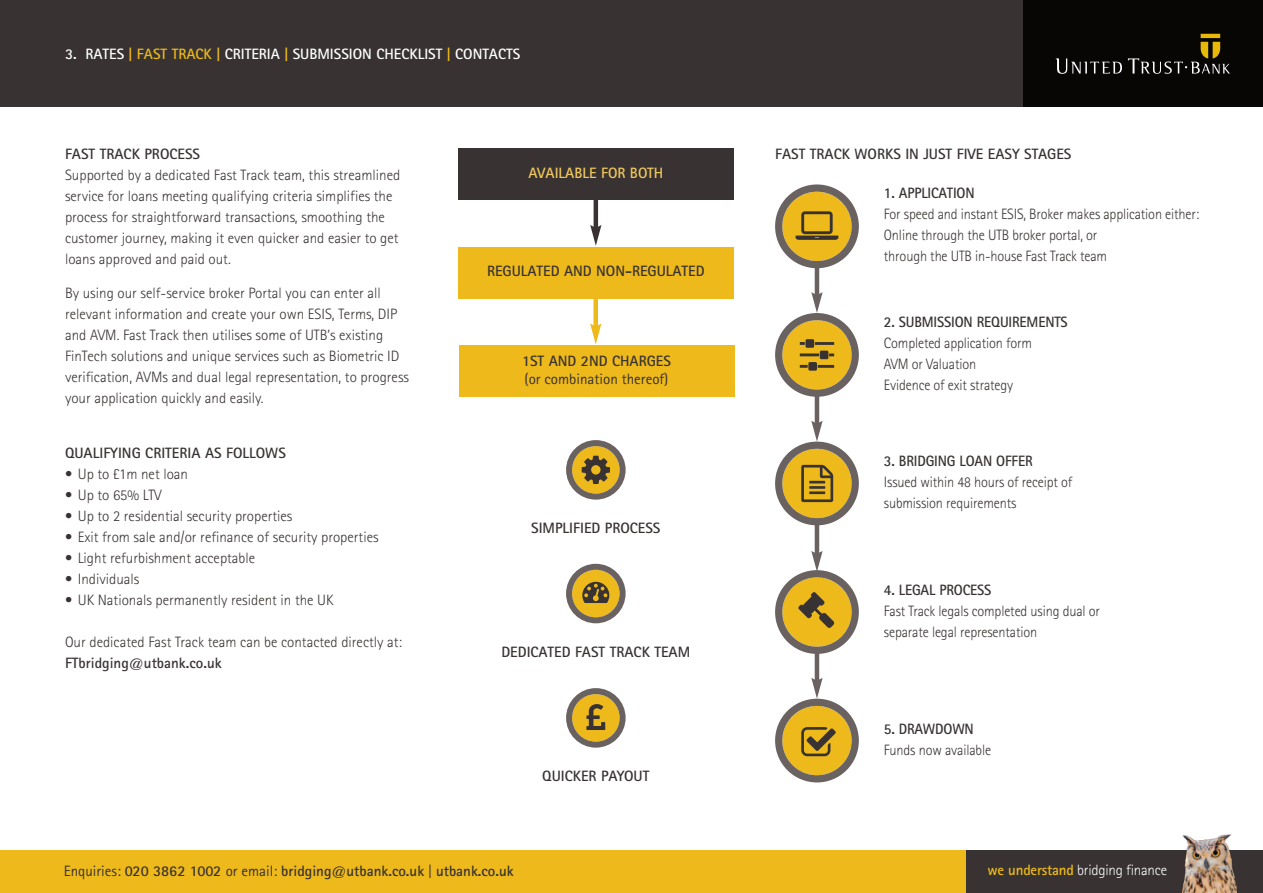
<style>
.page{position:relative;width:1263px;height:893px;background:#fff}
.page>*{position:absolute;margin:0;border:0;box-sizing:border-box;transform-origin:0 0}
.t1{font:300 15px/21px "Rotis Sans Serif";color:#383332}
.t2{font:300 15px/21px "Rotis Sans Serif";color:#383332;scale:.95 1}
.t3{font:700 15px "Rotis Sans Serif";color:#383332}
.t4{font:700 15px "Rotis Sans Serif";color:#383332;scale:.95 1}
.t5{font:700 15px "Rotis Sans Serif";color:#fff}
.t6{font:300 15px "Rotis Sans Serif";letter-spacing:-.015em;color:#fff}
.t7{font:15px "Rotis Sans Serif";color:#383332}
.t8{font:700 15px "Rotis Sans Serif";color:#f1c85d}
.s1{color:#eeb91b}
.s2{font-weight:700}
.s3{font-weight:400}
.s4{font-size:12px;color:#eeb91b}
.s5{font-weight:700;color:#eeb91b}
</style>
<div class="page">
<hr style="left:815px;top:267px;width:4px;height:29px;background:#696261">
<div style="left:1023px;top:0;width:240px;height:106px;background:#080505"></div>
<div style="left:0;top:0;width:1023px;height:106px;background:#383332"></div>
<hr style="left:815px;top:395px;width:4px;height:30px;background:#696261">
<hr style="left:815px;top:524px;width:4px;height:31px;background:#696261">
<hr style="left:815px;top:652px;width:4px;height:30px;background:#696261">
<div style="left:458px;top:247px;width:275px;height:51px;background:#eeb91b"></div>
<div style="left:459px;top:346px;width:275px;height:51px;background:#eeb91b"></div>
<div style="left:458px;top:149px;width:275px;height:51px;background:#383332"></div>
<svg style="left:775px;top:678px;width:84px;height:104px"></svg>
<svg style="left:775px;top:184px;width:84px;height:84px"></svg>
<svg style="left:775px;top:292px;width:84px;height:105px"></svg>
<svg style="left:775px;top:551px;width:84px;height:103px"></svg>
<svg style="left:775px;top:421px;width:84px;height:104px"></svg>
<hr style="left:594px;top:197px;width:4px;height:32px;background:#383332">
<svg style="left:590px;top:225px;width:11px;height:21px"></svg>
<div style="left:593px;top:296px;width:5px;height:31px;background:#eeb91b"></div>
<svg style="left:590px;top:324px;width:11px;height:20px"></svg>
<svg style="left:566px;top:564px;width:60px;height:59px"></svg>
<svg style="left:566px;top:688px;width:60px;height:60px"></svg>
<svg style="left:566px;top:440px;width:60px;height:60px"></svg>
<div style="left:0;top:850px;width:1263px;height:43px;background:#eeb91b"></div>
<div style="left:967px;top:850px;width:296px;height:43px;background:#383332"></div>
<img style="left:1181px;top:834px;width:56px;height:59px">
<svg style="left:1056px;top:34px;width:174px;height:40px"></svg>
<p class="t5" style="left:65px;top:49px;width:457px">3. RATES <span class="s1">| FAST TRACK |</span> CRITERIA <span class="s1">|</span> SUBMISSION CHECKLIST <span class="s1">|</span> CONTACTS</p>
<p class="t3" style="left:65px;top:149px;width:136px">FAST TRACK PROCESS</p>
<p class="t1" style="left:65px;top:166px;width:337px">Supported by a dedicated Fast Track team, this streamlined service for loans meeting qualifying criteria simplifies the process for straightforward transactions, smoothing the customer journey, making it even quicker and easier to get loans approved and paid out.</p>
<p class="t1" style="left:65px;top:284px;width:346px">By using our self-service broker Portal you can enter all relevant information and create your own ESIS, Terms, DIP and AVM. Fast Track then utilises some of UTB’s existing FinTech solutions and unique services such as Biometric ID verification, AVMs and dual legal representation, to progress your application quickly and easily.</p>
<p class="t3" style="left:65px;top:447px;width:222px">QUALIFYING CRITERIA AS FOLLOWS</p>
<p class="t1" style="left:65px;top:465px;width:125px">• Up to £1m net loan</p>
<p class="t1" style="left:65px;top:486px;width:98px">• Up to 65% LTV</p>
<p class="t1" style="left:65px;top:507px;width:229px">• Up to 2 residential security properties</p>
<p class="t1" style="left:65px;top:528px;width:315px">• Exit from sale and/or refinance of security properties</p>
<p class="t1" style="left:65px;top:549px;width:192px">• Light refurbishment acceptable</p>
<p class="t1" style="left:65px;top:570px;width:76px">• Individuals</p>
<p class="t1" style="left:65px;top:591px;width:270px">• UK Nationals permanently resident in the UK</p>
<p class="t1" style="left:65px;top:633px;width:339px">Our dedicated Fast Track team can be contacted directly at:<br><span class="s2">FTbridging@utbank.co.uk</span></p>
<p class="t8" style="left:528px;top:168px;width:136px">AVAILABLE FOR BOTH</p>
<p class="t3" style="left:487px;top:266px;width:219px">REGULATED AND NON-REGULATED</p>
<p class="t3" style="left:522px;top:355px;width:150px">1ST AND 2ND CHARGES</p>
<p class="t7" style="left:525px;top:373px;width:145px">(or combination thereof)</p>
<p class="t3" style="left:531px;top:523px;width:131px">SIMPLIFIED PROCESS</p>
<p class="t3" style="left:501px;top:647px;width:190px">DEDICATED FAST TRACK TEAM</p>
<p class="t3" style="left:542px;top:771px;width:109px">QUICKER PAYOUT</p>
<p class="t3" style="left:775px;top:149px;width:298px">FAST TRACK WORKS IN JUST FIVE EASY STAGES</p>
<p class="t4" style="left:884px;top:188px;width:97px">1. APPLICATION</p>
<p class="t2" style="left:884px;top:205px;width:333px">For speed and instant ESIS, Broker makes application either:</p>
<p class="t2" style="left:884px;top:226px;width:226px">Online through the UTB broker portal, or</p>
<p class="t2" style="left:884px;top:247px;width:236px">through the UTB in-house Fast Track team</p>
<p class="t4" style="left:884px;top:317px;width:195px">2. SUBMISSION REQUIREMENTS</p>
<p class="t2" style="left:884px;top:334px;width:157px">Completed application form</p>
<p class="t2" style="left:884px;top:355px;width:99px">AVM or Valuation</p>
<p class="t2" style="left:884px;top:376px;width:138px">Evidence of exit strategy</p>
<p class="t4" style="left:884px;top:456px;width:158px">3. BRIDGING LOAN OFFER</p>
<p class="t2" style="left:884px;top:473px;width:200px">Issued within 48 hours of receipt of submission requirements</p>
<p class="t4" style="left:884px;top:584px;width:115px">4. LEGAL PROCESS</p>
<p class="t2" style="left:884px;top:601px;width:229px">Fast Track legals completed using dual or separate legal representation</p>
<p class="t4" style="left:884px;top:723px;width:96px">5. DRAWDOWN</p>
<p class="t2" style="left:884px;top:741px;width:114px">Funds now available</p>
<p class="t3" style="left:64px;top:865px;width:464px"><span class="s3">Enquiries:</span> 020 3862 1002 <span class="s3">or email:</span> bridging@utbank.co.uk <span class="s3">|</span> utbank.co.uk <span class="s4">w</span></p>
<p class="t6" style="left:987px;top:865px;width:181px"><span class="s5">we understand</span> bridging finance</p>
</div>
